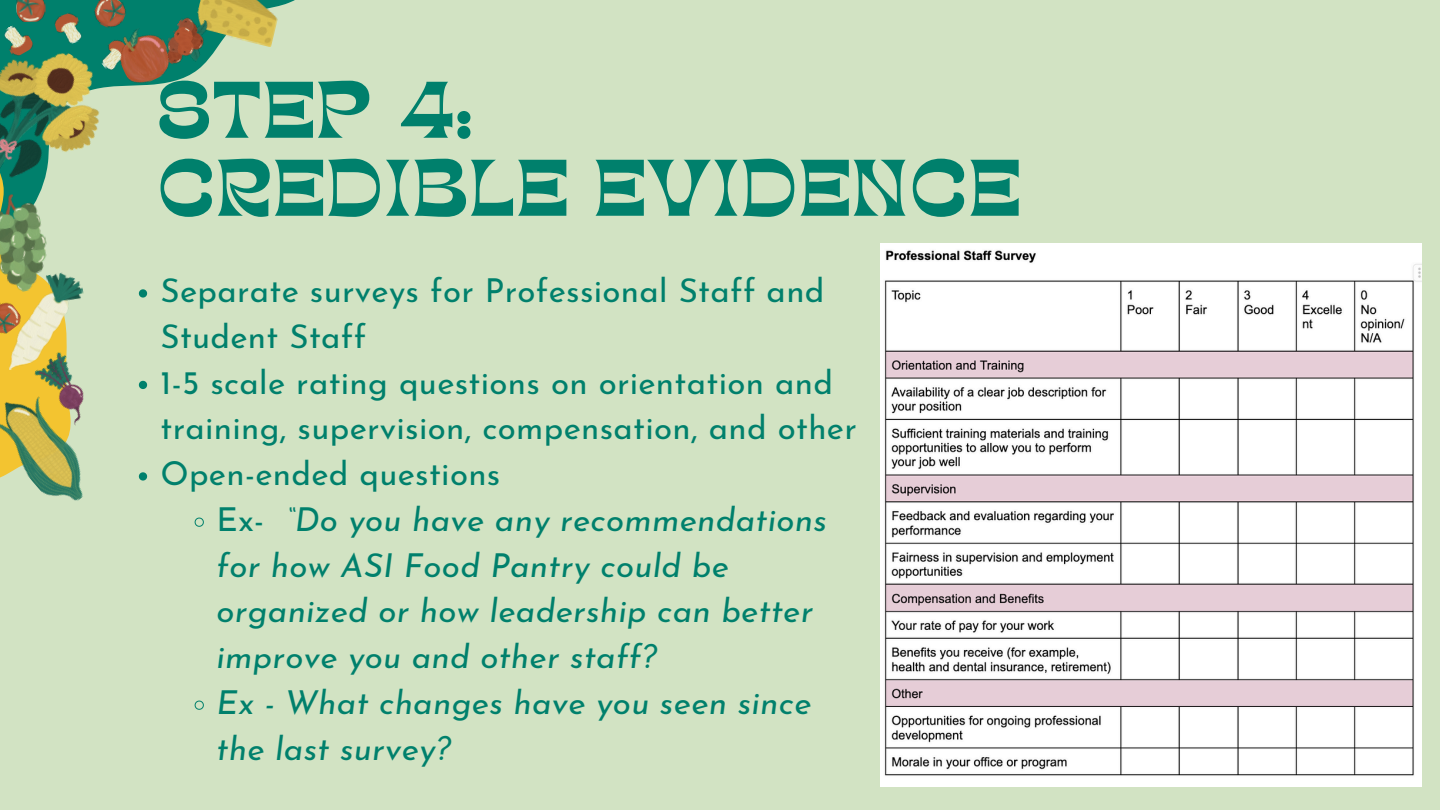
<style>
.page{position:relative;width:1440px;height:810px;background:#d2e3c3}
.page>*{position:absolute;margin:0;border:0;box-sizing:border-box;transform-origin:0 0}
.t1{font:56px/78px "TANKINDRED Display";letter-spacing:.03em;color:#00806c}
.t2{font:italic 33px/45.8px "Josefin Sans";letter-spacing:.01em;color:#00806c}
.t3{font:33px/45.8px "Josefin Sans";letter-spacing:.01em;color:#00806c}
.s1{font-style:normal}
</style>
<div class="page">
<svg style="left:0;top:0;width:295px;height:294px"></svg>
<svg style="left:0;top:262px;width:108px;height:122px"></svg>
<img style="left:0;top:384px;width:83px;height:117px">
<img style="left:0;top:262px;width:55px;height:7px">
<img style="left:0;top:28px;width:125px;height:234px">
<img style="left:0;top:269px;width:95px;height:101px">
<img style="left:90px;top:0;width:40px;height:32px">
<img style="left:0;top:297px;width:24px;height:41px">
<img style="left:16px;top:0;width:30px;height:22px">
<img style="left:194px;top:0;width:89px;height:47px">
<img style="left:53px;top:11px;width:32px;height:36px">
<img style="left:158px;top:9px;width:60px;height:65px">
<img style="left:95px;top:37px;width:15px;height:37px">
<img style="left:110px;top:21px;width:67px;height:69px">
<img style="left:32px;top:350px;width:72px;height:76px">
<img style="left:0;top:21px;width:35px;height:38px">
<img style="left:880px;top:243px;width:542px;height:543px">
<svg style="left:139px;top:289px;width:8px;height:9px"></svg>
<svg style="left:139px;top:381px;width:8px;height:8px"></svg>
<svg style="left:139px;top:472px;width:8px;height:9px"></svg>
<svg style="left:194px;top:517px;width:10px;height:10px"></svg>
<svg style="left:194px;top:700px;width:10px;height:10px"></svg>
<p class="t1" style="left:158px;top:80px;width:864px">STEP 4:<br>CREDIBLE EVIDENCE</p>
<p class="t3" style="left:160px;top:271px;width:666px">Separate surveys for Professional Staff and<br>Student Staff</p>
<p class="t3" style="left:160px;top:362px;width:698px">1-5 scale rating questions on orientation and training, supervision, compensation, and other</p>
<p class="t3" style="left:160px;top:454px;width:341px">Open-ended questions</p>
<p class="t2" style="left:217px;top:500px;width:612px"><span class="s1">Ex-</span> “Do you have any recommendations for how ASI Food Pantry could be organized or how leadership can better improve you and other staff?</p>
<p class="t2" style="left:217px;top:683px;width:597px">Ex - What changes have you seen since the last survey?</p>
</div>
